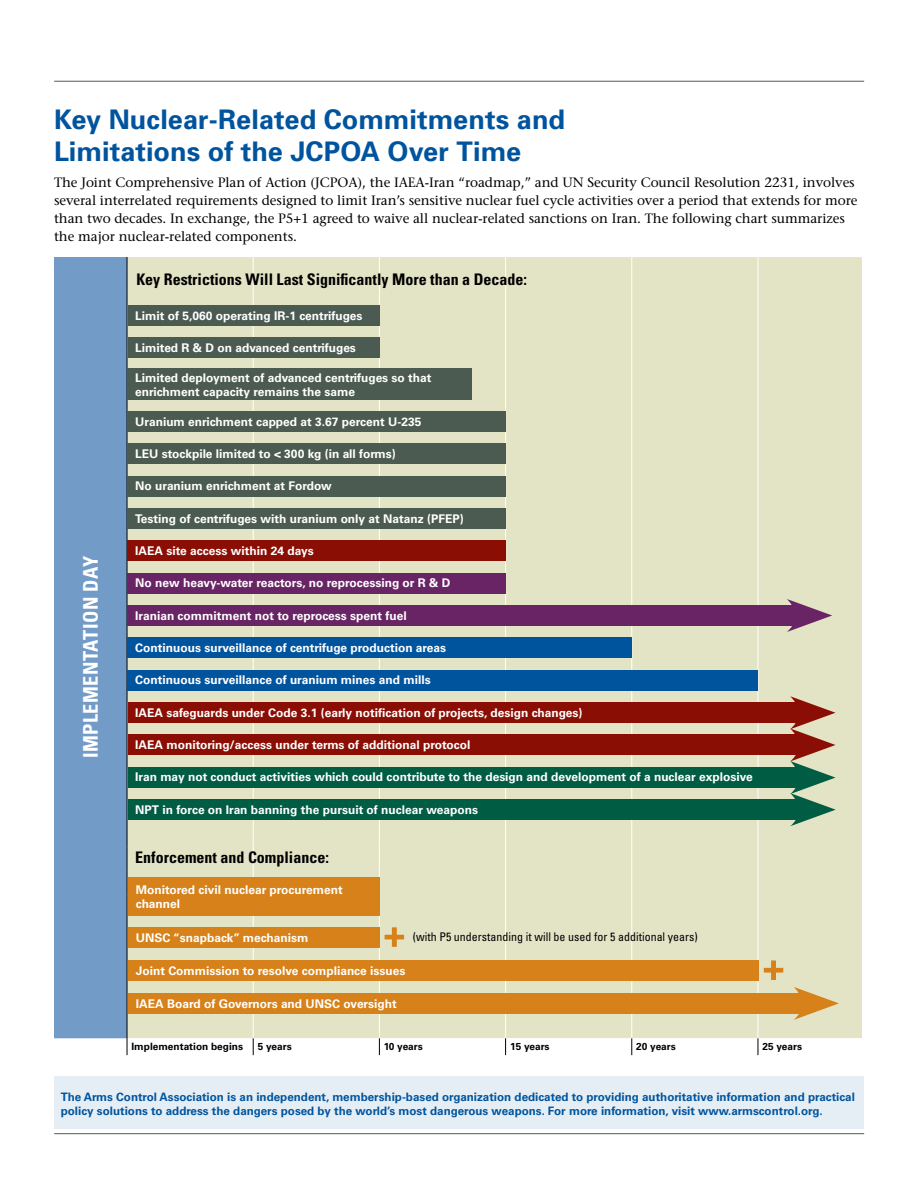
<style>
.page{position:relative;width:918px;height:1188px;background:#fff}
.page>*{position:absolute;margin:0;border:0;box-sizing:border-box;transform-origin:0 0}
.t1{font:700 27px/32.4px "Univers";color:#00549e}
.t2{font:700 condensed 20.25px "Univers LT Std";letter-spacing:.025em;color:#fff}
.t3{font:700 condensed 16.05px "Univers LT Std";color:#000}
.t4{font:500 13.5px/18px "Stone Serif Std";letter-spacing:-.005em;color:#000}
.t5{font:700 12px/14.4px "Univers LT Std";color:#fff}
.t6{font:condensed 12px "Univers";color:#000}
.t7{font:700 11.7px/14px "Univers LT Std";color:#00549e}
.t8{font:700 10.05px "Univers LT Std";color:#000}
</style>
<div class="page">
<hr style="left:54px;top:1133px;width:810px;height:1px;background:#4c5b52">
<hr style="left:54px;top:81px;width:810px;height:1px;background:#4c5b52">
<div style="left:54px;top:1076px;width:810px;height:52px;background:#e6eef5"></div>
<div style="left:54px;top:257px;width:73px;height:781px;background:#729bc7"></div>
<div style="left:128px;top:257px;width:734px;height:781px;background:#e3e4c6"></div>
<svg style="left:253px;top:257px;width:1px;height:37px"></svg>
<svg style="left:379px;top:257px;width:1px;height:37px"></svg>
<svg style="left:505px;top:257px;width:1px;height:37px"></svg>
<svg style="left:631px;top:257px;width:1px;height:37px"></svg>
<svg style="left:758px;top:257px;width:1px;height:37px"></svg>
<hr style="left:253px;top:294px;width:1px;height:58px;background:#fff">
<hr style="left:379px;top:294px;width:1px;height:58px;background:#fff">
<hr style="left:505px;top:294px;width:1px;height:58px;background:#fff">
<hr style="left:631px;top:294px;width:1px;height:58px;background:#fff">
<hr style="left:758px;top:294px;width:1px;height:58px;background:#fff">
<hr style="left:253px;top:352px;width:1px;height:58px;background:#fff">
<hr style="left:379px;top:352px;width:1px;height:58px;background:#fff">
<hr style="left:505px;top:352px;width:1px;height:58px;background:#fff">
<hr style="left:631px;top:352px;width:1px;height:58px;background:#fff">
<hr style="left:758px;top:352px;width:1px;height:58px;background:#fff">
<hr style="left:253px;top:410px;width:1px;height:437px;background:#fff">
<hr style="left:379px;top:410px;width:1px;height:437px;background:#fff">
<hr style="left:505px;top:410px;width:1px;height:437px;background:#fff">
<hr style="left:631px;top:410px;width:1px;height:437px;background:#fff">
<hr style="left:758px;top:410px;width:1px;height:437px;background:#fff">
<hr style="left:253px;top:894px;width:1px;height:144px;background:#fff">
<hr style="left:379px;top:894px;width:1px;height:144px;background:#fff">
<hr style="left:505px;top:894px;width:1px;height:144px;background:#fff">
<hr style="left:631px;top:894px;width:1px;height:144px;background:#fff">
<hr style="left:758px;top:894px;width:1px;height:144px;background:#fff">
<svg style="left:253px;top:847px;width:1px;height:30px"></svg>
<svg style="left:379px;top:847px;width:1px;height:30px"></svg>
<svg style="left:505px;top:847px;width:1px;height:47px"></svg>
<svg style="left:631px;top:847px;width:1px;height:47px"></svg>
<svg style="left:758px;top:847px;width:1px;height:47px"></svg>
<svg style="left:54px;top:1038px;width:705px;height:17px"></svg>
<svg style="left:127px;top:257px;width:1px;height:37px"></svg>
<hr style="left:127px;top:294px;width:1px;height:58px;background:#000">
<hr style="left:127px;top:352px;width:1px;height:58px;background:#000">
<hr style="left:127px;top:410px;width:1px;height:437px;background:#000">
<svg style="left:127px;top:847px;width:1px;height:47px"></svg>
<hr style="left:127px;top:894px;width:1px;height:144px;background:#000">
<div style="left:128px;top:305px;width:252px;height:20px;background:#4c5b52"></div>
<div style="left:128px;top:877px;width:252px;height:39px;background:#d68119"></div>
<div style="left:128px;top:337px;width:252px;height:21px;background:#4c5b52"></div>
<div style="left:128px;top:411px;width:378px;height:20px;background:#4c5b52"></div>
<div style="left:128px;top:444px;width:378px;height:20px;background:#4c5b52"></div>
<div style="left:128px;top:476px;width:378px;height:20px;background:#4c5b52"></div>
<div style="left:128px;top:508px;width:378px;height:20px;background:#4c5b52"></div>
<div style="left:128px;top:541px;width:378px;height:20px;background:#8b0e04"></div>
<div style="left:128px;top:573px;width:378px;height:20px;background:#682465"></div>
<div style="left:128px;top:638px;width:504px;height:20px;background:#00549e"></div>
<div style="left:128px;top:670px;width:630px;height:20px;background:#00549e"></div>
<div style="left:128px;top:369px;width:344px;height:31px;background:#4c5b52"></div>
<div style="left:128px;top:605px;width:670px;height:21px;background:#682465"></div>
<svg style="left:787px;top:599px;width:45px;height:33px"></svg>
<div style="left:128px;top:702px;width:673px;height:21px;background:#8b0e04"></div>
<div style="left:128px;top:735px;width:673px;height:20px;background:#8b0e04"></div>
<div style="left:128px;top:767px;width:673px;height:20px;background:#005c42"></div>
<div style="left:128px;top:799px;width:673px;height:21px;background:#005c42"></div>
<svg style="left:790px;top:696px;width:46px;height:130px"></svg>
<div style="left:128px;top:960px;width:631px;height:21px;background:#d68119"></div>
<svg style="left:764px;top:960px;width:19px;height:20px"></svg>
<div style="left:128px;top:993px;width:677px;height:21px;background:#d68119"></div>
<svg style="left:794px;top:987px;width:45px;height:33px"></svg>
<div style="left:128px;top:927px;width:252px;height:20px;background:#d68119"></div>
<svg style="left:385px;top:927px;width:19px;height:20px"></svg>
<h1 class="t1" style="left:54px;top:103px;width:513px">Key Nuclear-Related Commitments and<br>Limitations of the JCPOA Over Time</h1>
<p class="t4" style="left:54px;top:173px;width:805px">The Joint Comprehensive Plan of Action (JCPOA), the IAEA-Iran “roadmap,” and UN Security Council Resolution 2231, involves several interrelated requirements designed to limit Iran’s sensitive nuclear fuel cycle activities over a period that extends for more than two decades. In exchange, the P5+1 agreed to waive all nuclear-related sanctions on Iran. The following chart summarizes the major nuclear-related components.</p>
<h3 class="t3" style="left:136px;top:270px;width:392px">Key Restrictions Will Last Significantly More than a Decade:</h3>
<p class="t5" style="left:135px;top:308px;width:229px">Limit of 5,060 operating IR-1 centrifuges</p>
<p class="t5" style="left:135px;top:341px;width:222px">Limited R &amp; D on advanced centrifuges</p>
<h2 class="t2" style="left:78px;top:758px;width:204px;rotate:-90deg">IMPLEMENTATION DAY</h2>
<p class="t5" style="left:135px;top:370px;width:298px">Limited deployment of advanced centrifuges so that enrichment capacity remains the same</p>
<p class="t5" style="left:135px;top:414px;width:288px">Uranium enrichment capped at 3.67 percent U-235</p>
<p class="t5" style="left:135px;top:447px;width:262px">LEU stockpile limited to &lt; 300 kg (in all forms)</p>
<p class="t5" style="left:135px;top:479px;width:198px">No uranium enrichment at Fordow</p>
<p class="t5" style="left:135px;top:511px;width:330px">Testing of centrifuges with uranium only at Natanz (PFEP)</p>
<p class="t5" style="left:135px;top:544px;width:180px">IAEA site access within 24 days</p>
<p class="t5" style="left:135px;top:576px;width:317px">No new heavy-water reactors, no reprocessing or R &amp; D</p>
<p class="t5" style="left:135px;top:609px;width:273px">Iranian commitment not to reprocess spent fuel</p>
<p class="t5" style="left:135px;top:641px;width:312px">Continuous surveillance of centrifuge production areas</p>
<p class="t5" style="left:135px;top:673px;width:297px">Continuous surveillance of uranium mines and mills</p>
<p class="t5" style="left:135px;top:705px;width:449px">IAEA safeguards under Code 3.1 (early notification of projects, design changes)</p>
<p class="t5" style="left:135px;top:738px;width:337px">IAEA monitoring/access under terms of additional protocol</p>
<p class="t5" style="left:135px;top:770px;width:659px">Iran may not conduct activities which could contribute to the design and development of a nuclear explosive device</p>
<p class="t5" style="left:135px;top:802px;width:344px">NPT in force on Iran banning the pursuit of nuclear weapons</p>
<h3 class="t3" style="left:135px;top:847px;width:195px">Enforcement and Compliance:</h3>
<p class="t5" style="left:136px;top:882px;width:208px">Monitored civil nuclear procurement channel</p>
<p class="t5" style="left:136px;top:930px;width:174px">UNSC “snapback” mechanism</p>
<p class="t6" style="left:413px;top:929px;width:287px">(with P5 understanding it will be used for 5 additional years)</p>
<p class="t5" style="left:136px;top:964px;width:271px">Joint Commission to resolve compliance issues</p>
<p class="t5" style="left:136px;top:996px;width:262px">IAEA Board of Governors and UNSC oversight</p>
<p class="t8" style="left:132px;top:1041px;width:113px">Implementation begins</p>
<p class="t8" style="left:258px;top:1041px;width:36px">5 years</p>
<p class="t8" style="left:384px;top:1041px;width:41px">10 years</p>
<p class="t8" style="left:510px;top:1041px;width:41px">15 years</p>
<p class="t8" style="left:636px;top:1041px;width:41px">20 years</p>
<p class="t8" style="left:762px;top:1041px;width:41px">25 years</p>
<p class="t7" style="left:61px;top:1090px;width:796px">The Arms Control Association is an independent, membership-based organization dedicated to providing authoritative information and practical policy solutions to address the dangers posed by the world’s most dangerous weapons. For more information, visit www.armscontrol.org.</p>
</div>
